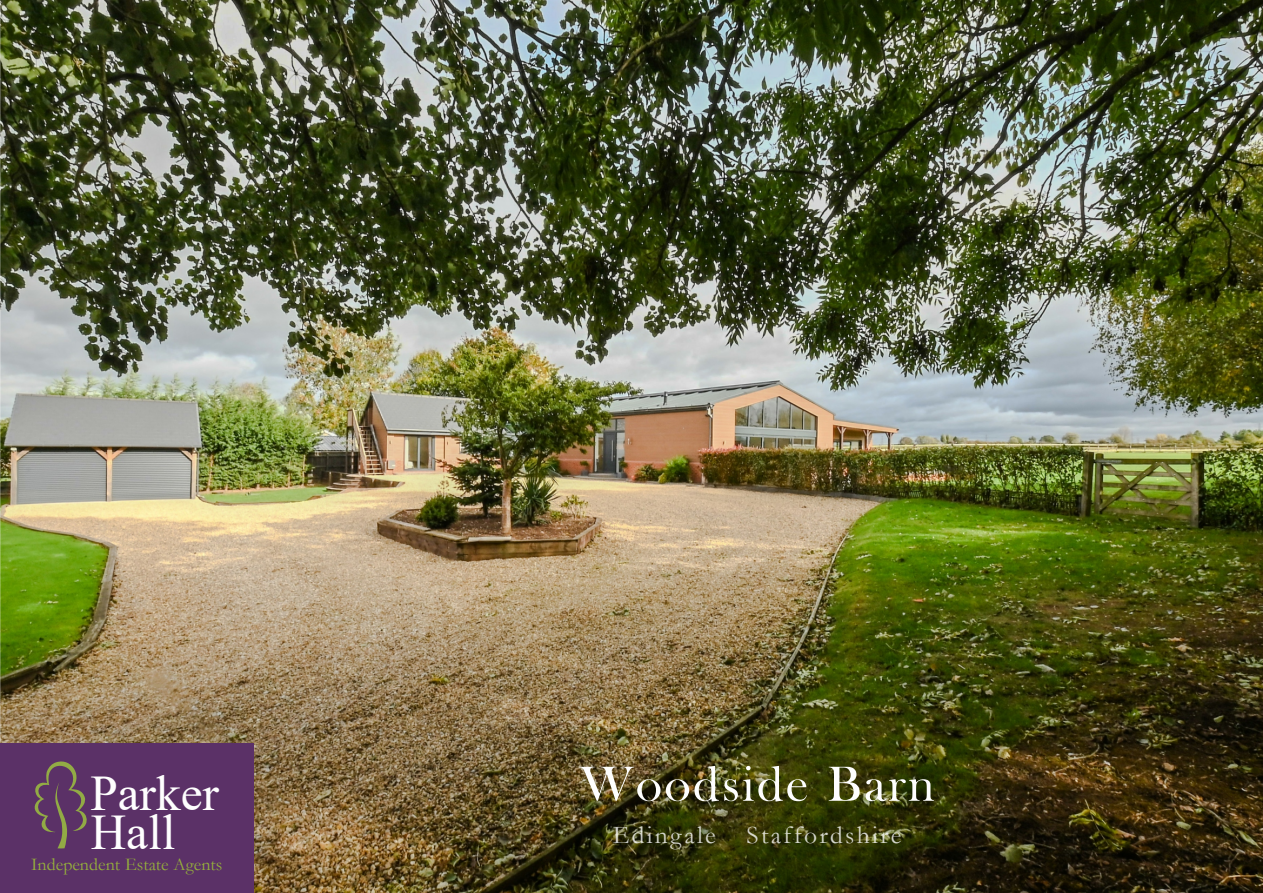
<style>
.page{position:relative;width:1263px;height:893px;background:#fff}
.page>*{position:absolute;margin:0;border:0;box-sizing:border-box;transform-origin:0 0}
.t1{font:51px "Bask Old Face";letter-spacing:.045em;color:#fefefe}
.t2{font:49.8px "Times New Roman";color:#fefefe}
.t3{font:25.5px "Garamond";letter-spacing:.09em;color:rgb(254 254 254/.8)}
.t4{font:18px "Garamond";color:#95b03c}
</style>
<div class="page">
<img style="left:0;top:0;width:1263px;height:893px">
<div style="left:0;top:743px;width:254px;height:150px;background:#5b3167"></div>
<svg style="left:34px;top:761px;width:53px;height:88px"></svg>
<h2 class="t2" style="left:90px;top:776px;width:130px">Parker</h2>
<h2 class="t2" style="left:91px;top:814px;width:86px">Hall</h2>
<p class="t4" style="left:31px;top:858px;width:193px">Independent Estate Agents</p>
<h1 class="t1" style="left:580px;top:766px;width:356px">Woodside Barn</h1>
<h3 class="t3" style="left:613px;top:826px;width:290px">Edingale Staffordshire</h3>
</div>
